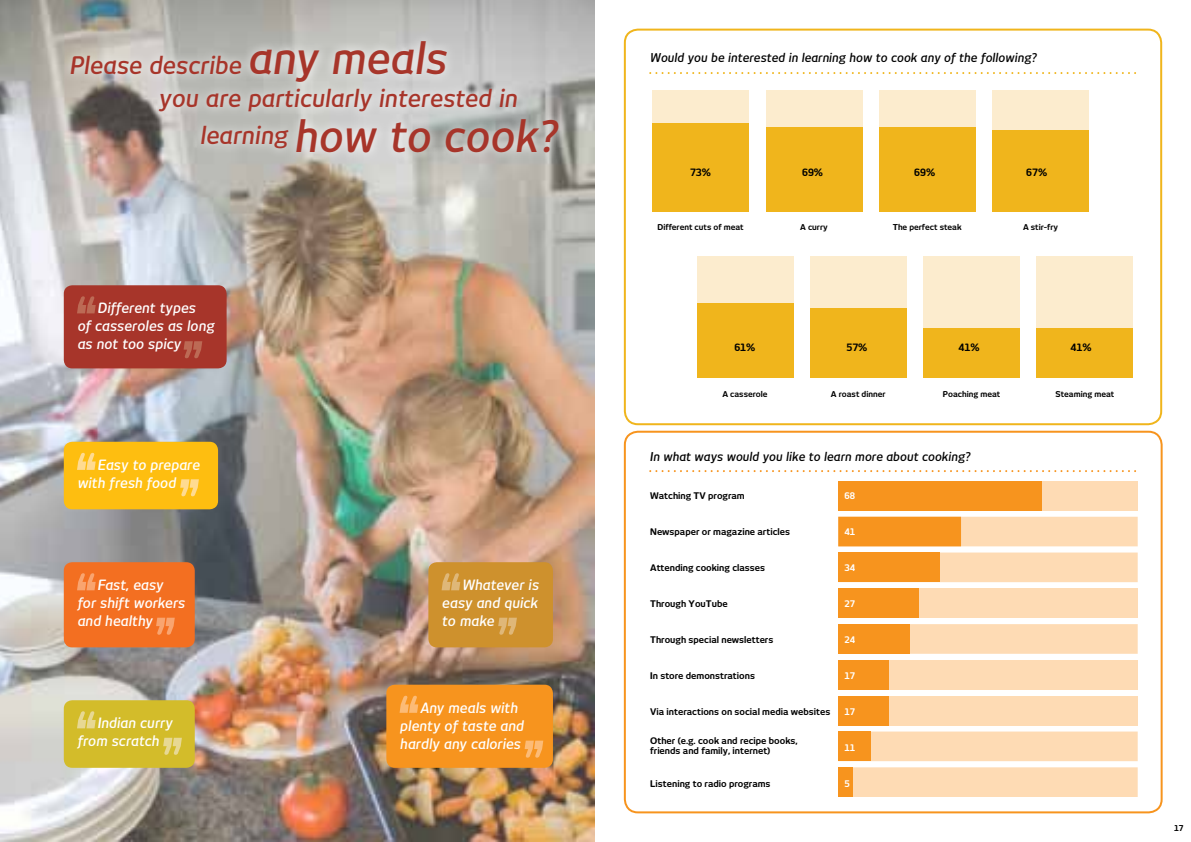
<style>
.page{position:relative;width:1191px;height:842px;background:#fff}
.page>*{position:absolute;margin:0;border:0;box-sizing:border-box;transform-origin:0 0}
.t1{font:italic 600 43.1px "New June";color:#a7352a}
.t2{font:italic 600 23.9px/33.2px "New June";color:#a7352a}
.t3{font:italic 600 14px/18px "New June";color:#fff}
.t4{font:italic 600 12px "New June";color:#000}
.t5{font:700 10px "New June";color:#000}
.t6{font:700 9px/10.5px "New June";color:#000}
.t7{font:700 9px "New June";color:#fff}
.t8{font:700 8px "New June";color:#000}
.s1{font-size:43.1px}
</style>
<div class="page">
<img style="left:0;top:0;width:595px;height:842px">
<div style="left:386px;top:685px;width:167px;height:83px;background:#f7941e;border-radius:9px"></div>
<svg style="left:399px;top:696px;width:19px;height:17px"></svg>
<svg style="left:524px;top:741px;width:19px;height:17px"></svg>
<div style="left:64px;top:285px;width:163px;height:83px;background:#a7352a;border-radius:9px"></div>
<svg style="left:77px;top:296px;width:19px;height:17px"></svg>
<svg style="left:184px;top:341px;width:18px;height:17px"></svg>
<div style="left:64px;top:442px;width:154px;height:67px;background:#febe10;border-radius:9px"></div>
<svg style="left:77px;top:453px;width:19px;height:17px"></svg>
<svg style="left:180px;top:479px;width:19px;height:17px"></svg>
<div style="left:64px;top:700px;width:131px;height:68px;background:#d3bc2a;border-radius:9px"></div>
<svg style="left:77px;top:711px;width:19px;height:17px"></svg>
<svg style="left:163px;top:738px;width:19px;height:17px"></svg>
<div style="left:64px;top:562px;width:131px;height:85px;background:#f36f21;border-radius:9px"></div>
<svg style="left:77px;top:573px;width:19px;height:17px"></svg>
<svg style="left:156px;top:618px;width:19px;height:17px"></svg>
<div style="left:428px;top:562px;width:125px;height:85px;background:#ce912d;border-radius:9px"></div>
<svg style="left:441px;top:573px;width:19px;height:17px"></svg>
<svg style="left:498px;top:618px;width:19px;height:17px"></svg>
<div style="left:992px;top:90px;width:96px;height:122px;background:#fcecce"></div>
<div style="left:992px;top:130px;width:96px;height:82px;background:#f0b51c"></div>
<div style="left:879px;top:90px;width:96px;height:122px;background:#fcecce"></div>
<div style="left:879px;top:128px;width:96px;height:84px;background:#f0b51c"></div>
<div style="left:766px;top:90px;width:96px;height:122px;background:#fcecce"></div>
<div style="left:766px;top:128px;width:96px;height:84px;background:#f0b51c"></div>
<div style="left:653px;top:90px;width:96px;height:122px;background:#fcecce"></div>
<div style="left:653px;top:123px;width:96px;height:89px;background:#f0b51c"></div>
<div style="left:1036px;top:256px;width:96px;height:122px;background:#fcecce"></div>
<div style="left:1036px;top:328px;width:96px;height:50px;background:#f0b51c"></div>
<div style="left:923px;top:256px;width:96px;height:122px;background:#fcecce"></div>
<div style="left:923px;top:328px;width:96px;height:50px;background:#f0b51c"></div>
<div style="left:810px;top:256px;width:96px;height:122px;background:#fcecce"></div>
<div style="left:810px;top:308px;width:96px;height:70px;background:#f0b51c"></div>
<div style="left:697px;top:256px;width:96px;height:122px;background:#fcecce"></div>
<div style="left:697px;top:303px;width:96px;height:75px;background:#f0b51c"></div>
<svg style="left:650px;top:470px;width:486px;height:2px"></svg>
<svg style="left:650px;top:72px;width:486px;height:2px"></svg>
<div style="left:838px;top:481px;width:299px;height:30px;background:#fedbb4"></div>
<div style="left:838px;top:481px;width:204px;height:30px;background:#f7941e"></div>
<div style="left:838px;top:517px;width:299px;height:29px;background:#fedbb4"></div>
<div style="left:838px;top:517px;width:123px;height:29px;background:#f7941e"></div>
<div style="left:838px;top:552px;width:299px;height:30px;background:#fedbb4"></div>
<div style="left:838px;top:552px;width:102px;height:30px;background:#f7941e"></div>
<div style="left:838px;top:588px;width:299px;height:30px;background:#fedbb4"></div>
<div style="left:838px;top:588px;width:81px;height:30px;background:#f7941e"></div>
<div style="left:838px;top:624px;width:299px;height:30px;background:#fedbb4"></div>
<div style="left:838px;top:624px;width:72px;height:30px;background:#f7941e"></div>
<div style="left:838px;top:660px;width:299px;height:29px;background:#fedbb4"></div>
<div style="left:838px;top:660px;width:51px;height:29px;background:#f7941e"></div>
<div style="left:838px;top:696px;width:299px;height:29px;background:#fedbb4"></div>
<div style="left:838px;top:696px;width:51px;height:29px;background:#f7941e"></div>
<div style="left:838px;top:731px;width:299px;height:30px;background:#fedbb4"></div>
<div style="left:838px;top:731px;width:33px;height:30px;background:#f7941e"></div>
<div style="left:838px;top:767px;width:299px;height:30px;background:#fedbb4"></div>
<div style="left:838px;top:767px;width:15px;height:30px;background:#f7941e"></div>
<div style="left:624px;top:431px;width:538px;height:382px;border:2px solid #f7941e;border-radius:13px"></div>
<div style="left:624px;top:29px;width:538px;height:396px;border:2px solid #f0b51c;border-radius:13px"></div>
<svg style="left:61px;top:32px;width:508px;height:131px;background:#c0beba"></svg>
<h2 class="t2" style="left:159px;top:49px;width:360px;text-indent:-89px">Please describe <span class="s1">any meals<br></span>you are particularly interested in</h2>
<h1 class="t1" style="left:200px;top:111px;width:359px"><sup>learning</sup> how to cook?</h1>
<h3 class="t3" style="left:78px;top:299px;width:139px;text-indent:20px">Different types<br>of casseroles as long as not too spicy</h3>
<h3 class="t3" style="left:78px;top:456px;width:124px;text-indent:20px">Easy to prepare with fresh food</h3>
<h3 class="t3" style="left:78px;top:576px;width:109px;text-indent:20px">Fast, easy for shift workers and healthy</h3>
<h3 class="t3" style="left:442px;top:576px;width:98px;text-align:justify;text-indent:20px">Whatever is easy and quick to make</h3>
<h3 class="t3" style="left:78px;top:714px;width:97px;text-indent:20px">Indian curry from scratch</h3>
<h3 class="t3" style="left:400px;top:698px;width:125px;text-indent:20px">Any meals with plenty of taste and hardly any calories</h3>
<h3 class="t4" style="left:650px;top:51px;width:388px">Would you be interested in learning how to cook any of the following?</h3>
<p class="t5" style="left:690px;top:166px;width:22px">73%</p>
<p class="t5" style="left:802px;top:166px;width:22px">69%</p>
<p class="t5" style="left:914px;top:166px;width:22px">69%</p>
<p class="t5" style="left:1026px;top:166px;width:22px">67%</p>
<p class="t8" style="left:657px;top:223px;width:88px">Different cuts of meat</p>
<p class="t8" style="left:800px;top:223px;width:29px">A curry</p>
<p class="t8" style="left:892px;top:223px;width:70px">The perfect steak</p>
<p class="t8" style="left:1023px;top:223px;width:37px">A stir-fry</p>
<p class="t5" style="left:734px;top:341px;width:22px">61%</p>
<p class="t5" style="left:846px;top:341px;width:22px">57%</p>
<p class="t5" style="left:958px;top:341px;width:22px">41%</p>
<p class="t5" style="left:1070px;top:341px;width:22px">41%</p>
<p class="t8" style="left:722px;top:389px;width:47px">A casserole</p>
<p class="t8" style="left:831px;top:389px;width:56px">A roast dinner</p>
<p class="t8" style="left:942px;top:389px;width:59px">Poaching meat</p>
<p class="t8" style="left:1055px;top:389px;width:60px">Steaming meat</p>
<h3 class="t4" style="left:650px;top:449px;width:322px">In what ways would you like to learn more about cooking?</h3>
<p class="t6" style="left:650px;top:490px;width:96px">Watching TV program</p>
<p class="t6" style="left:650px;top:526px;width:141px">Newspaper or magazine articles</p>
<p class="t6" style="left:650px;top:562px;width:116px">Attending cooking classes</p>
<p class="t6" style="left:650px;top:598px;width:79px">Through YouTube</p>
<p class="t6" style="left:650px;top:634px;width:125px">Through special newsletters</p>
<p class="t6" style="left:650px;top:670px;width:106px">In store demonstrations</p>
<p class="t6" style="left:650px;top:706px;width:182px">Via interactions on social media websites</p>
<p class="t6" style="left:650px;top:735px;width:149px">Other (e.g. cook and recipe books, friends and family, internet)</p>
<p class="t6" style="left:650px;top:778px;width:122px">Listening to radio programs</p>
<p class="t7" style="left:844px;top:490px;width:12px">68</p>
<p class="t7" style="left:844px;top:526px;width:12px">41</p>
<p class="t7" style="left:844px;top:562px;width:12px">34</p>
<p class="t7" style="left:844px;top:598px;width:12px">27</p>
<p class="t7" style="left:844px;top:634px;width:12px">24</p>
<p class="t7" style="left:844px;top:670px;width:12px">17</p>
<p class="t7" style="left:844px;top:706px;width:12px">17</p>
<p class="t7" style="left:844px;top:742px;width:12px">11</p>
<p class="t7" style="left:844px;top:778px;width:7px">5</p>
<p class="t8" style="left:1174px;top:823px;width:11px">17</p>
</div>
